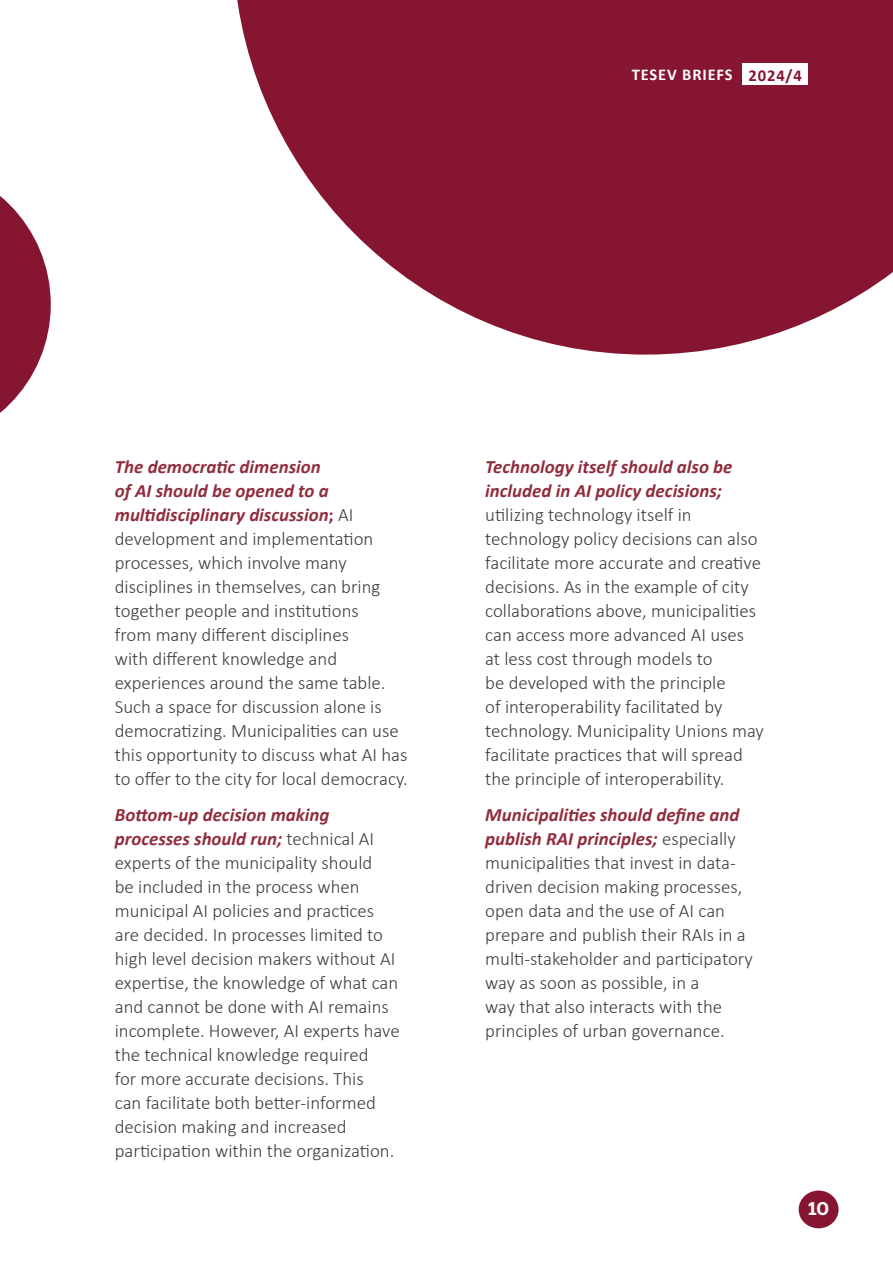
<style>
.page{position:relative;width:893px;height:1263px;background:#fff}
.page>*{position:absolute;margin:0;border:0;box-sizing:border-box;transform-origin:0 0}
._2020_FES_Normal_TR{font:300 18.9px/24px "Calibri";color:#3e3e3f}
.Paragraf_Stili_1{font:600 18px "Produkt";color:#fff}
.t1{font:700 16.65px "Calibri";color:#861531}
.t2{font:700 16.5px "Calibri";letter-spacing:.05em;color:#fff}
.s1{font-weight:700;font-style:italic;color:#902d3d}
.s2{font-weight:700;color:#902d3d}
</style>
<div class="page">
<div style="left:799px;top:1190px;width:39px;height:38px;background:#861531;border-radius:50%"></div>
<svg style="left:237px;top:0;width:656px;height:355px;fill:#861531"></svg>
<svg style="left:0;top:196px;width:51px;height:217px"></svg>
<div style="left:743px;top:64px;width:65px;height:21px;background:#fff"></div>
<p class="t2" style="left:632px;top:63px;width:102px">TESEV BRIEFS</p>
<p class="t1" style="left:749px;top:63px;width:55px">2024/4</p>
<p class="_2020_FES_Normal_TR" style="left:115px;top:454px;width:294px"><span class="s1">The democratic dimension<br>of AI should be opened to a multidisciplinary discussion</span><span class="s2">;</span> AI development and implementation processes, which involve many disciplines in themselves, can bring together people and institutions<br>from many different disciplines<br>with different knowledge and experiences around the same table.<br>Such a space for discussion alone is democratizing. Municipalities can use this opportunity to discuss what AI has to offer to the city for local democracy.</p>
<p class="_2020_FES_Normal_TR" style="left:115px;top:802px;width:286px"><span class="s1">Bottom-up decision making processes should run;</span> technical AI experts of the municipality should<br>be included in the process when municipal AI policies and practices are decided. In processes limited to high level decision makers without AI expertise, the knowledge of what can and cannot be done with AI remains incomplete. However, AI experts have the technical knowledge required<br>for more accurate decisions. This<br>can facilitate both better-informed decision making and increased participation within the organization.</p>
<p class="_2020_FES_Normal_TR" style="left:485px;top:454px;width:280px"><span class="s1">Technology itself should also be included in AI policy decisions; </span>utilizing technology itself in technology policy decisions can also facilitate more accurate and creative decisions. As in the example of city collaborations above, municipalities can access more advanced AI uses<br>at less cost through models to<br>be developed with the principle<br>of interoperability facilitated by technology. Municipality Unions may facilitate practices that will spread the principle of interoperability.</p>
<p class="_2020_FES_Normal_TR" style="left:485px;top:802px;width:269px"><span class="s1">Municipalities should define and publish RAI principles;</span> especially municipalities that invest in data&shy;driven decision making processes, open data and the use of AI can prepare and publish their RAIs in a multi-stakeholder and participatory way as soon as possible, in a<br>way that also interacts with the principles of urban governance.</p>
<p class="Paragraf_Stili_1" style="left:808px;top:1196px;width:23px">10</p>
</div>
